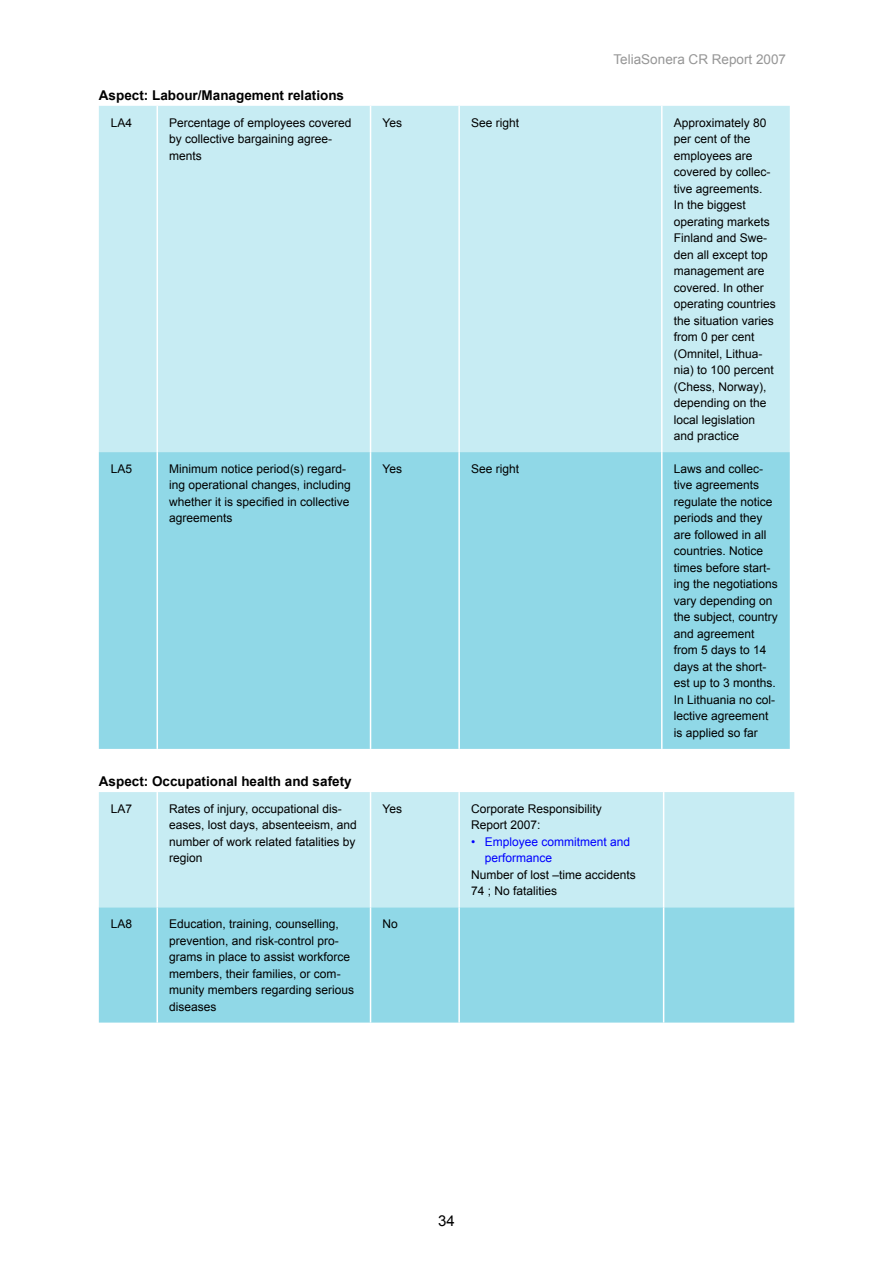
<style>
.page{position:relative;width:893px;height:1263px;background:#fff}
.page>*{position:absolute;margin:0;border:0;box-sizing:border-box;transform-origin:0 0}
.t1{font:15px "Arial";color:#000}
.t2{font:700 13.5px "Arial";color:#000}
.t3{font:13.5px "Arial";color:#969696}
.t4{font:12px/16.5px "Arial";color:#000}
.t5{font:12px/16.5px "Arial";color:#00f}
</style>
<div class="page">
<div style="left:99px;top:106px;width:691px;height:346px;background:#c7ecf3"></div>
<div style="left:99px;top:452px;width:691px;height:297px;background:#90d8e7"></div>
<hr style="left:157px;top:106px;width:1px;height:346px;background:#fff">
<hr style="left:370px;top:106px;width:1px;height:346px;background:#fff">
<hr style="left:458px;top:106px;width:2px;height:346px;background:#fff">
<hr style="left:661px;top:106px;width:2px;height:346px;background:#fff">
<hr style="left:157px;top:452px;width:1px;height:297px;background:#fff">
<hr style="left:370px;top:452px;width:1px;height:297px;background:#fff">
<hr style="left:458px;top:452px;width:2px;height:297px;background:#fff">
<hr style="left:661px;top:452px;width:2px;height:297px;background:#fff">
<div style="left:99px;top:792px;width:695px;height:115px;background:#c7ecf3"></div>
<div style="left:99px;top:907px;width:695px;height:115px;background:#90d8e7"></div>
<hr style="left:157px;top:792px;width:1px;height:115px;background:#fff">
<hr style="left:370px;top:792px;width:1px;height:115px;background:#fff">
<hr style="left:458px;top:792px;width:2px;height:115px;background:#fff">
<hr style="left:663px;top:792px;width:1px;height:115px;background:#fff">
<hr style="left:157px;top:907px;width:1px;height:115px;background:#fff">
<hr style="left:370px;top:907px;width:1px;height:115px;background:#fff">
<hr style="left:458px;top:907px;width:2px;height:115px;background:#fff">
<hr style="left:663px;top:907px;width:1px;height:115px;background:#fff">
<p class="t3" style="left:613px;top:50px;width:174px">TeliaSonera CR Report 2007</p>
<p class="t2" style="left:99px;top:86px;width:247px">Aspect: Labour/Management relations</p>
<p class="t4" style="left:111px;top:114px;width:23px">LA4</p>
<p class="t4" style="left:169px;top:114px;width:184px">Percentage of employees covered by collective bargaining agree&shy;ments</p>
<p class="t4" style="left:383px;top:114px;width:21px">Yes</p>
<p class="t4" style="left:471px;top:114px;width:50px">See right</p>
<p class="t4" style="left:674px;top:114px;width:104px">Approximately 80 per cent of the employees are covered by collec&shy;tive agreements.<br>In the biggest operating markets<br>Finland and Swe&shy;den all except top management are covered. In other operating countries the situation varies from 0 per cent (Omnitel, Lithua&shy;nia) to 100 percent (Chess, Norway), depending on the local legislation and practice</p>
<p class="t4" style="left:111px;top:460px;width:23px">LA5</p>
<p class="t4" style="left:169px;top:460px;width:183px">Minimum notice period(s) regard&shy;ing operational changes, including whether it is specified in collective agreements</p>
<p class="t4" style="left:383px;top:460px;width:21px">Yes</p>
<p class="t4" style="left:471px;top:460px;width:50px">See right</p>
<p class="t4" style="left:674px;top:460px;width:105px">Laws and collec&shy;tive agreements regulate the notice periods and they are followed in all countries. Notice times before start&shy;ing the negotiations vary depending on the subject, country and agreement from 5 days to 14 days at the short&shy;est up to 3 months.<br>In Lithuania no col&shy;lective agreement is applied so far</p>
<p class="t2" style="left:99px;top:772px;width:254px">Aspect: Occupational health and safety</p>
<p class="t4" style="left:111px;top:800px;width:23px">LA7</p>
<p class="t4" style="left:169px;top:800px;width:189px">Rates of injury, occupational dis&shy;eases, lost days, absenteeism, and number of work related fatalities by region</p>
<p class="t4" style="left:383px;top:800px;width:21px">Yes</p>
<p class="t4" style="left:471px;top:800px;width:132px">Corporate Responsibility<br>Report 2007:</p>
<p class="t5" style="left:485px;top:833px;width:147px;text-indent:-14px">• Employee commitment and performance</p>
<p class="t4" style="left:471px;top:866px;width:166px">Number of lost –time accidents<br>74 ; No fatalities</p>
<p class="t4" style="left:111px;top:916px;width:23px">LA8</p>
<p class="t4" style="left:169px;top:916px;width:186px">Education, training, counselling, prevention, and risk-control pro&shy;grams in place to assist workforce members, their families, or com&shy;munity members regarding serious diseases</p>
<p class="t4" style="left:383px;top:916px;width:17px">No</p>
<p class="t1" style="left:438px;top:1210px;width:18px">34</p>
</div>
